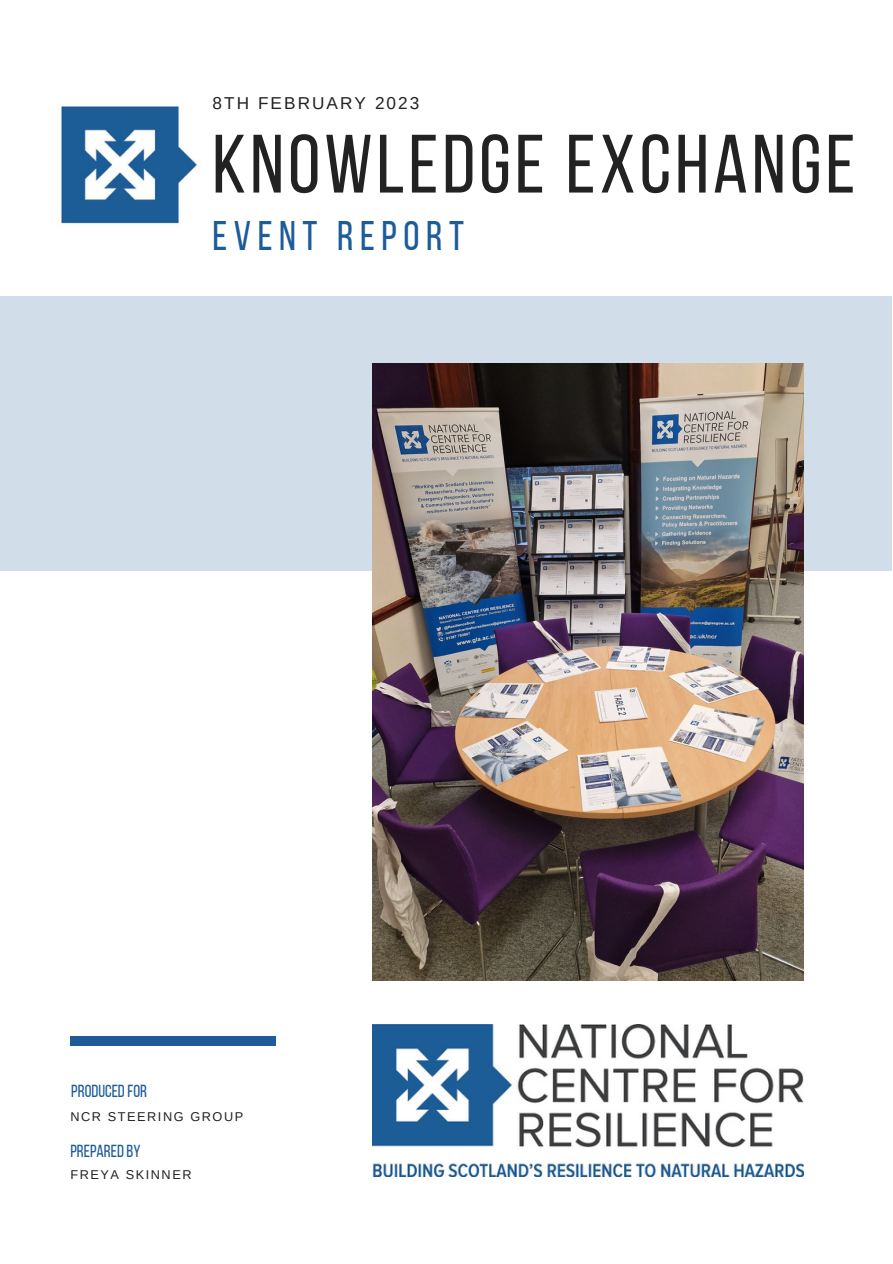
<style>
.page{position:relative;width:893px;height:1264px;background:#fff}
.page>*{position:absolute;margin:0;border:0;box-sizing:border-box;transform-origin:0 0}
.t1{font:82.5px "Bebas Neue";letter-spacing:.05em;color:#222}
.t2{font:41.25px "Bebas Neue";letter-spacing:.16em;color:#1d5c98}
.t3{font:17.4px "Bebas Neue";color:#1d5c98}
.t4{font:17.25px "Arimo";letter-spacing:.12em;color:#222}
.t5{font:12.75px "Arimo";letter-spacing:.12em;color:#222}
</style>
<div class="page">
<div style="left:0;top:296px;width:891px;height:275px;background:#d1deea"></div>
<img style="left:372px;top:363px;width:431px;height:617px">
<div style="left:70px;top:1036px;width:206px;height:9px;background:#1d5c98"></div>
<img style="left:61px;top:105px;width:136px;height:119px">
<img style="left:372px;top:1024px;width:431px;height:152px">
<p class="t4" style="left:212px;top:93px;width:208px">8TH FEBRUARY 2023</p>
<p class="t1" style="left:212px;top:131px;width:644px">KNOWLEDGE EXCHANGE</p>
<p class="t2" style="left:212px;top:219px;width:253px">EVENT REPORT</p>
<p class="t3" style="left:71px;top:1084px;width:77px">PRODUCEDFOR</p>
<p class="t5" style="left:70px;top:1109px;width:174px">NCR STEERING GROUP</p>
<p class="t3" style="left:70px;top:1143px;width:72px">PREPAREDBY</p>
<p class="t5" style="left:70px;top:1167px;width:123px">FREYA SKINNER</p>
</div>
